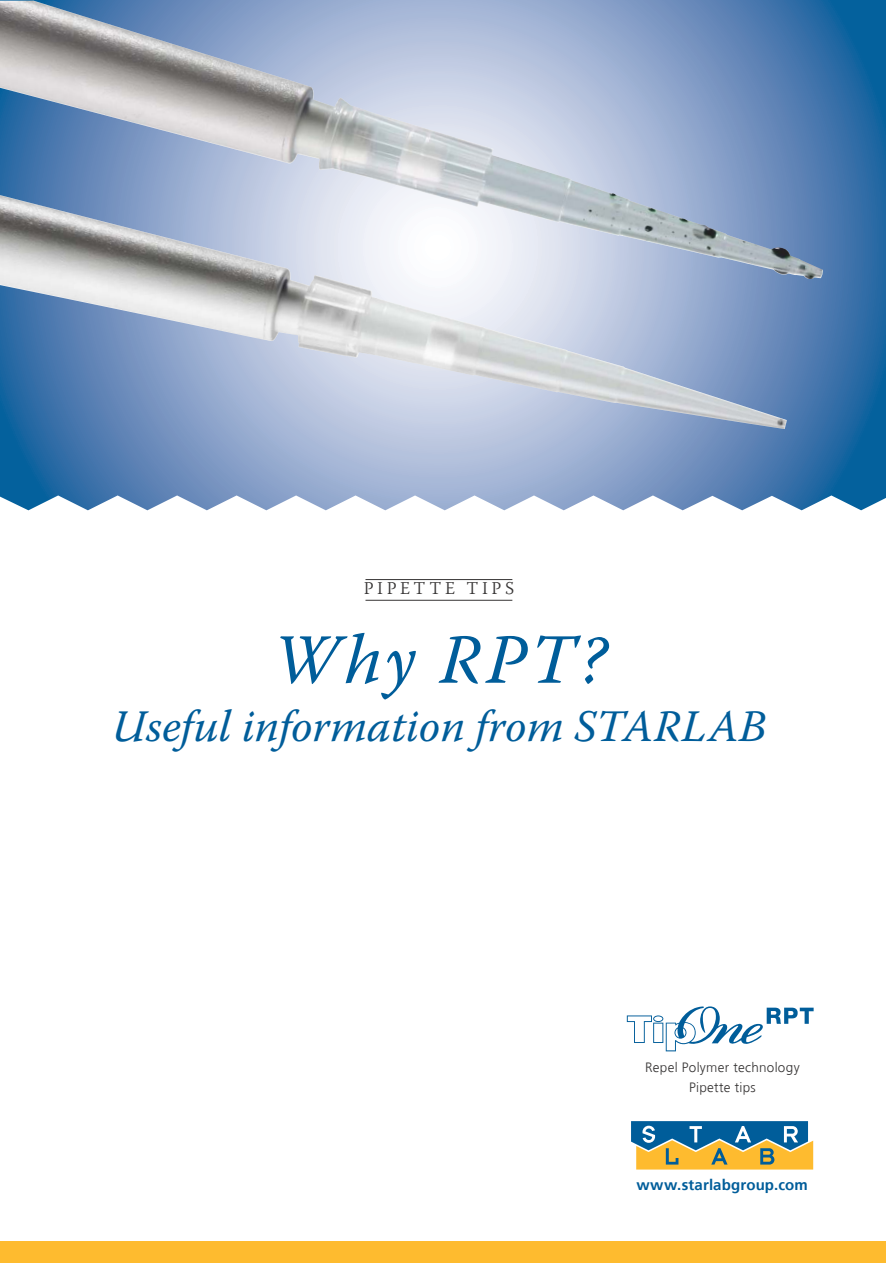
<style>
.page{position:relative;width:893px;height:1263px;background:#fff}
.page>*{position:absolute;margin:0;border:0;box-sizing:border-box;transform-origin:0 0}
.t1{font:italic 70.5px "Warnock Pro";letter-spacing:.055em;color:#005d9a}
.t2{font:italic 45px "Warnock Pro";color:#005d9a}
.t3{font:300 18px "Warnock Pro";letter-spacing:.2em;color:#373535}
.t4{font:700 15px "Frutiger";letter-spacing:.005em;color:#005d9a}
.t5{font:300 13.5px/19.5px "Frutiger";letter-spacing:.02em;color:#373535;text-align:center}
</style>
<div class="page">
<svg style="left:0;top:1px;width:885px;height:509px;background:#668fbc"></svg>
<svg style="left:631px;top:1121px;width:183px;height:49px;background:#899879"></svg>
<hr style="left:365px;top:579px;width:147px;height:1px;background:#373535">
<hr style="left:365px;top:600px;width:147px;height:1px;background:#373535">
<img style="left:0;top:1px;width:823px;height:278px">
<img style="left:0;top:193px;width:787px;height:236px">
<div style="left:0;top:1241px;width:885px;height:21px;background:#febb2f"></div>
<svg style="left:627px;top:1006px;width:186px;height:45px"></svg>
<h3 class="t3" style="left:364px;top:581px;width:152px">PIPETTE TIPS</h3>
<h1 class="t1" style="left:272px;top:617px;width:336px">Why RPT?</h1>
<h2 class="t2" style="left:113px;top:699px;width:655px">Useful information from STARLAB</h2>
<p class="t5" style="left:645px;top:1058px;width:156px">Repel Polymer technology<br>Pipette tips</p>
<p class="t4" style="left:636px;top:1176px;width:173px">www.starlabgroup.com</p>
</div>
